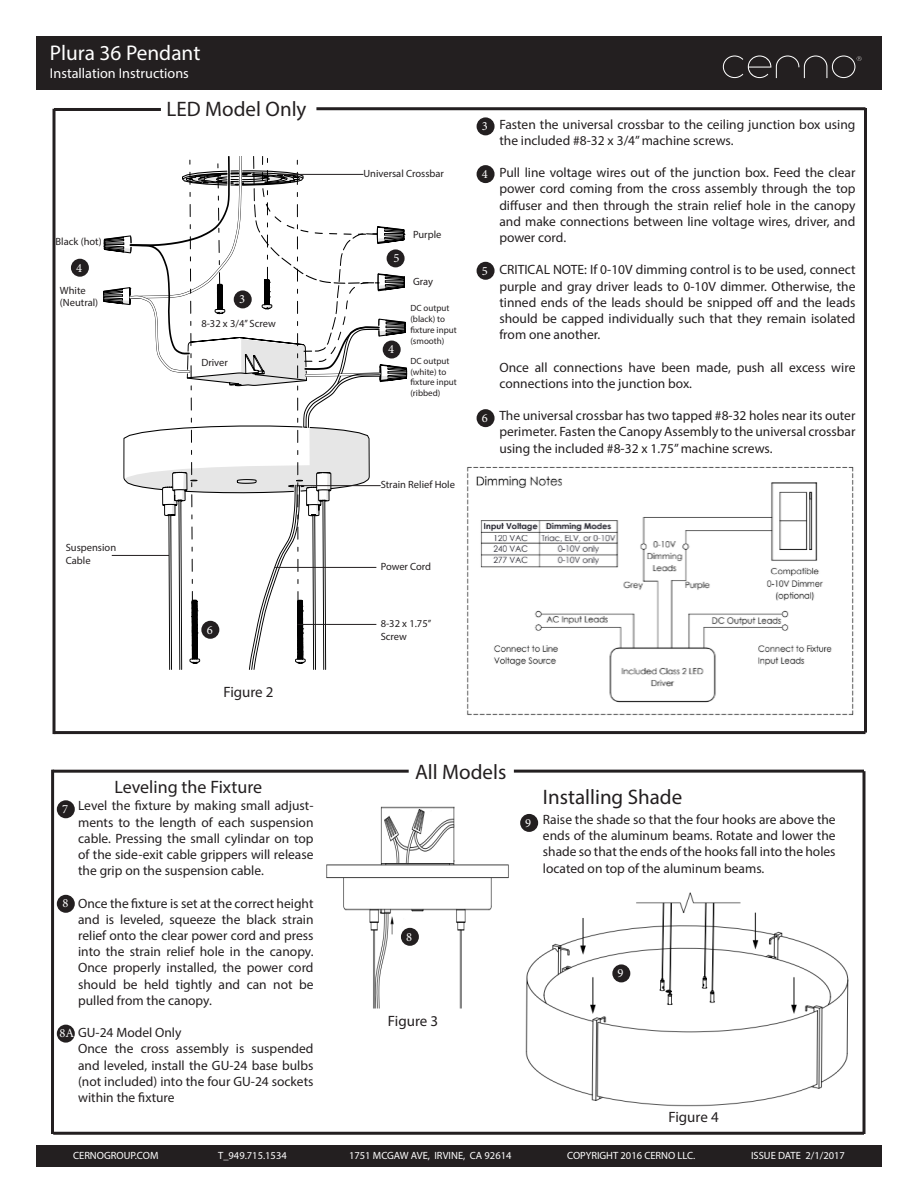
<style>
.page{position:relative;width:918px;height:1188px;background:#fff}
.page>*{position:absolute;margin:0;border:0;box-sizing:border-box;transform-origin:0 0}
.t1{font:21.3px "Myriad Pro";color:#fff}
.t2{font:21px "Myriad Pro";color:#231f20}
.t3{font:18px "Myriad Pro";color:#231f20}
.t4{font:15px "Myriad Pro";color:#231f20}
.t5{font:14.25px "Myriad Pro";color:#fff}
.t6{font:13.5px/16.2px "Myriad Pro";color:#231f20;text-align:justify}
.t7{font:12.6px "Minion Pro";color:#fff}
.t8{font:10.5px/12.6px "Myriad Pro";color:#231f20}
.t9{font:10.5px "Myriad Pro";color:#fff}
.t10{font:9px/10.8px "Myriad Pro";color:#231f20}
.s1{font-family:"Minion Pro";font-size:12.6px;color:#fff}
</style>
<div class="page">
<div style="left:36px;top:36px;width:846px;height:54px;background:#231f20"></div>
<svg style="left:723px;top:55px;width:139px;height:23px"></svg>
<div style="left:36px;top:1145px;width:846px;height:21px;background:#231f20"></div>
<div style="left:57px;top:895px;width:18px;height:18px;background:#231f20;border-radius:50%"></div>
<div style="left:57px;top:800px;width:18px;height:18px;background:#231f20;border-radius:50%"></div>
<div style="left:57px;top:1025px;width:18px;height:18px;background:#231f20;border-radius:50%"></div>
<svg style="left:103px;top:156px;width:304px;height:514px"></svg>
<img style="left:467px;top:466px;width:387px;height:249px">
<hr style="left:54px;top:108px;width:107px;height:3px;background:#231f20">
<hr style="left:316px;top:107px;width:550px;height:3px;background:#231f20">
<div style="left:477px;top:165px;width:18px;height:18px;background:#231f20;border-radius:50%"></div>
<div style="left:477px;top:117px;width:18px;height:18px;background:#231f20;border-radius:50%"></div>
<div style="left:477px;top:409px;width:18px;height:18px;background:#231f20;border-radius:50%"></div>
<div style="left:477px;top:262px;width:18px;height:18px;background:#231f20;border-radius:50%"></div>
<svg style="left:52px;top:109px;width:4px;height:625px;background:#595657"></svg>
<hr style="left:864px;top:108px;width:3px;height:625px;background:#231f20">
<hr style="left:53px;top:770px;width:356px;height:3px;background:#231f20">
<hr style="left:53px;top:1132px;width:811px;height:3px;background:#231f20">
<svg style="left:862px;top:771px;width:4px;height:363px"></svg>
<hr style="left:54px;top:731px;width:812px;height:3px;background:#231f20">
<hr style="left:514px;top:770px;width:350px;height:3px;background:#231f20">
<hr style="left:51px;top:770px;width:3px;height:364px;background:#231f20">
<img style="left:525px;top:892px;width:324px;height:215px">
<img style="left:326px;top:806px;width:183px;height:203px">
<div style="left:401px;top:928px;width:18px;height:18px;background:#231f20;border-radius:50%"></div>
<div style="left:520px;top:814px;width:18px;height:18px;background:#231f20;border-radius:50%"></div>
<div style="left:612px;top:964px;width:18px;height:18px;background:#231f20;border-radius:50%"></div>
<hr style="left:112px;top:555px;width:57px;height:1px;background:#231f20">
<hr style="left:275px;top:567px;width:101px;height:1px;background:#231f20">
<hr style="left:298px;top:485px;width:83px;height:1px;background:#231f20">
<hr style="left:298px;top:624px;width:78px;height:1px;background:#231f20">
<hr style="left:280px;top:174px;width:83px;height:1px;background:#231f20">
<div style="left:234px;top:290px;width:18px;height:18px;background:#231f20;border-radius:50%"></div>
<div style="left:383px;top:341px;width:18px;height:18px;background:#231f20;border-radius:50%"></div>
<div style="left:71px;top:259px;width:18px;height:18px;background:#231f20;border-radius:50%"></div>
<div style="left:387px;top:249px;width:18px;height:18px;background:#231f20;border-radius:50%"></div>
<div style="left:201px;top:621px;width:18px;height:18px;background:#231f20;border-radius:50%"></div>
<h1 class="t1" style="left:50px;top:40px;width:152px">Plura 36 Pendant</h1>
<p class="t5" style="left:50px;top:65px;width:140px">Installation Instructions</p>
<p class="t8" style="left:56px;top:235px;width:48px">Black (hot)</p>
<p class="t7" style="left:76px;top:259px;width:8px">4</p>
<p class="t8" style="left:60px;top:284px;width:40px">White (Neutral)</p>
<p class="t2" style="left:167px;top:96px;width:141px">LED Model Only</p>
<p class="t7" style="left:239px;top:291px;width:8px">3</p>
<p class="t8" style="left:201px;top:317px;width:76px">8-32 x 3/4’’ Screw</p>
<p class="t8" style="left:201px;top:356px;width:28px">Driver</p>
<p class="t8" style="left:66px;top:541px;width:52px">Suspension<br>Cable</p>
<p class="t7" style="left:207px;top:621px;width:8px">6</p>
<p class="t4" style="left:223px;top:683px;width:52px">Figure 2</p>
<p class="t3" style="left:115px;top:775px;width:149px">Leveling the Fixture</p>
<p class="t6" style="left:78px;top:798px;width:237px">Level the fixture by making small adjust&shy;ments to the length of each suspension cable. Pressing the small cylindar on top of the side-exit cable grippers will release the grip on the suspension cable.</p>
<p class="t6" style="left:78px;top:895px;width:237px">Once the fixture is set at the correct height and is leveled, squeeze the black strain relief onto the clear power cord and press into the strain relief hole in the canopy.<br>Once properly installed, the power cord should be held tightly and can not be pulled from the canopy.</p>
<p class="t6" style="left:60px;top:1024px;width:124px"><span class="s1">8A</span> GU-24 Model Only</p>
<p class="t6" style="left:78px;top:1041px;width:237px">Once the cross assembly is suspended and leveled, install the GU-24 base bulbs (not included) into the four GU-24 sockets within the fixture</p>
<p class="t7" style="left:62px;top:801px;width:8px">7</p>
<p class="t7" style="left:62px;top:895px;width:8px">8</p>
<p class="t8" style="left:363px;top:167px;width:82px">Universal Crossbar</p>
<p class="t7" style="left:394px;top:250px;width:8px">5</p>
<p class="t7" style="left:388px;top:341px;width:8px">4</p>
<p class="t8" style="left:413px;top:228px;width:30px">Purple</p>
<p class="t8" style="left:413px;top:275px;width:22px">Gray</p>
<p class="t10" style="left:410px;top:303px;width:48px">DC output (black) to fixture input (smooth)</p>
<p class="t10" style="left:410px;top:355px;width:48px">DC output (white) to fixture input (ribbed)</p>
<p class="t8" style="left:381px;top:478px;width:76px">Strain Relief Hole</p>
<p class="t7" style="left:482px;top:118px;width:8px">3</p>
<p class="t7" style="left:482px;top:165px;width:8px">4</p>
<p class="t7" style="left:482px;top:262px;width:8px">5</p>
<p class="t7" style="left:482px;top:410px;width:8px">6</p>
<p class="t6" style="left:499px;top:116px;width:358px">Fasten the universal crossbar to the ceiling junction box using the included #8-32 x 3/4” machine screws.</p>
<p class="t6" style="left:499px;top:164px;width:358px">Pull line voltage wires out of the junction box. Feed the clear power cord coming from the cross assembly through the top diffuser and then through the strain relief hole in the canopy and make connections between line voltage wires, driver, and power cord.</p>
<p class="t6" style="left:499px;top:262px;width:358px">CRITICAL NOTE: If 0-10V dimming control is to be used, connect purple and gray driver leads to 0-10V dimmer. Otherwise, the tinned ends of the leads should be snipped off and the leads should be capped individually such that they remain isolated from one another.</p>
<p class="t6" style="left:499px;top:359px;width:358px">Once all connections have been made, push all excess wire connections into the junction box.</p>
<p class="t6" style="left:499px;top:407px;width:358px">The universal crossbar has two tapped #8-32 holes near its outer perimeter. Fasten the Canopy Assembly to the universal crossbar using the included #8-32 x 1.75’’ machine screws.</p>
<p class="t8" style="left:381px;top:560px;width:52px">Power Cord</p>
<p class="t8" style="left:381px;top:617px;width:52px">8-32 x 1.75’’<br>Screw</p>
<p class="t2" style="left:415px;top:759px;width:93px">All Models</p>
<p class="t2" style="left:543px;top:784px;width:141px">Installing Shade</p>
<p class="t7" style="left:525px;top:814px;width:8px">9</p>
<p class="t6" style="left:543px;top:811px;width:294px">Raise the shade so that the four hooks are above the ends of the aluminum beams. Rotate and lower the shade so that the ends of the hooks fall into the holes located on top of the aluminum beams.</p>
<p class="t7" style="left:406px;top:928px;width:8px">8</p>
<p class="t4" style="left:388px;top:1012px;width:52px">Figure 3</p>
<p class="t7" style="left:617px;top:965px;width:8px">9</p>
<p class="t4" style="left:669px;top:1108px;width:52px">Figure 4</p>
<p class="t9" style="left:73px;top:1149px;width:87px">CERNOGROUP.COM</p>
<p class="t9" style="left:218px;top:1149px;width:70px">T_949.715.1534</p>
<p class="t9" style="left:349px;top:1149px;width:164px">1751 MCGAW AVE, IRVINE, CA 92614</p>
<p class="t9" style="left:567px;top:1149px;width:130px">COPYRIGHT 2016 CERNO LLC.</p>
<p class="t9" style="left:751px;top:1149px;width:95px">ISSUE DATE 2/1/2017</p>
</div>
